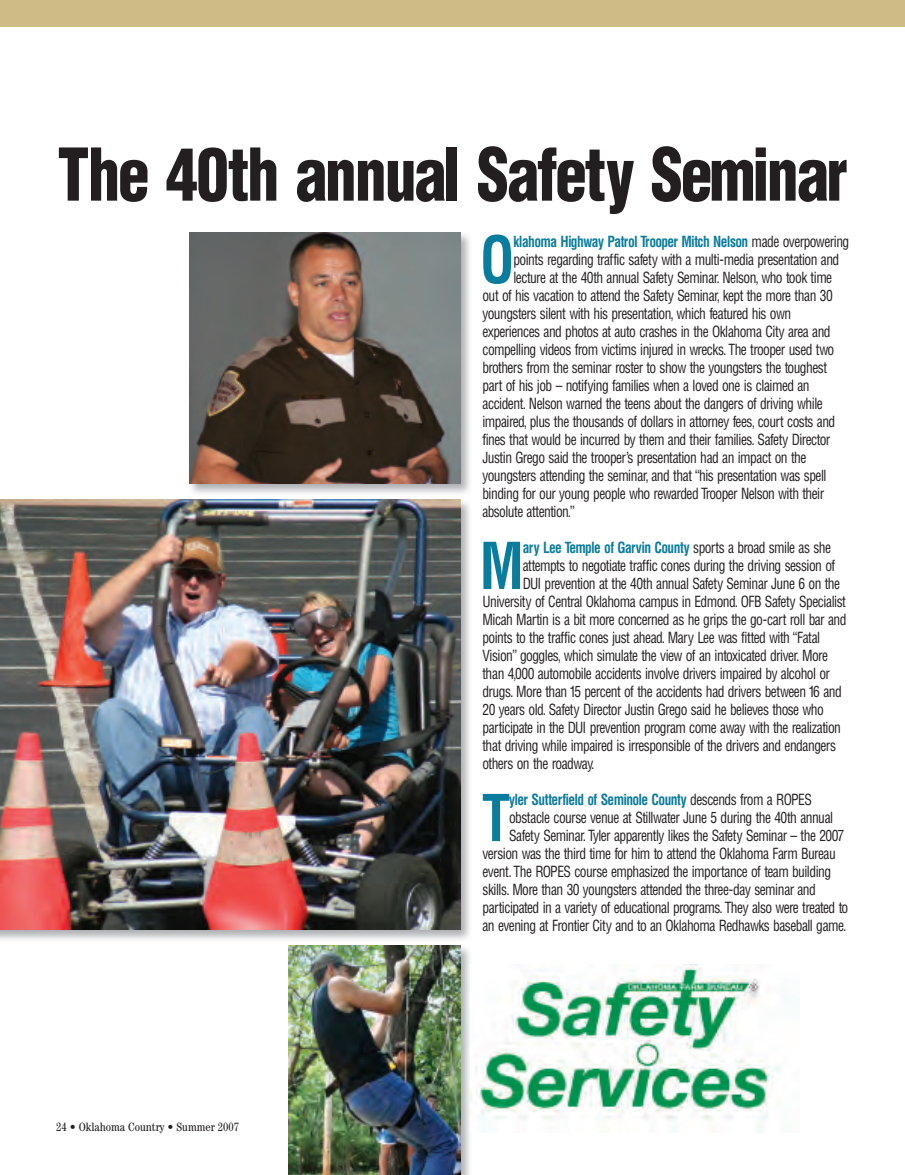
<style>
.page{position:relative;width:905px;height:1175px;background:#fff}
.page>*{position:absolute;margin:0;border:0;box-sizing:border-box;transform-origin:0 0}
.t1{font:900 condensed 70.95px "Helvetica";letter-spacing:-.035em;color:#231f20;scale:.9 1}
.t2{font:700 condensed 63px "Helvetica";color:#0a7c9d;scale:.9 1}
.t3{font:condensed 15px "Helvetica";letter-spacing:-.04em;color:#231f20;scale:.9 1}
.t4{font:700 condensed 15px "Helvetica";letter-spacing:-.045em;color:#0a7c9d;scale:.9 1}
.t5{font:condensed 12px "Century";color:#231f20}
.s1{font-weight:400;color:#231f20}
</style>
<div class="page">
<img style="left:0;top:232px;width:470px;height:942px">
<div style="left:0;top:0;width:904px;height:27px;background:#cfbb86"></div>
<img style="left:189px;top:232px;width:271px;height:252px">
<img style="left:289px;top:945px;width:171px;height:229px">
<img style="left:470px;top:964px;width:311px;height:168px">
<img style="left:0;top:500px;width:460px;height:429px">
<h1 class="t1" style="left:57px;top:147px;width:879px">The 40th annual Safety Seminar</h1>
<p class="t5" style="left:56px;top:1122px;width:184px">24 • Oklahoma Country • Summer 2007</p>
<h2 class="t2" style="left:480px;top:224px;width:40px">O</h2>
<p class="t4" style="left:513px;top:233px;width:375px">klahoma Highway Patrol Trooper Mitch Nelson <span class="s1">made overpowering</span></p>
<p class="t3" style="left:513px;top:251px;width:363px">points regarding traffic safety with a multi-media presentation and</p>
<p class="t3" style="left:513px;top:269px;width:356px">lecture at the 40th annual Safety Seminar. Nelson, who took time</p>
<p class="t3" style="left:482px;top:287px;width:390px">out of his vacation to attend the Safety Seminar, kept the more than 30</p>
<p class="t3" style="left:482px;top:305px;width:344px">youngsters silent with his presentation, which featured his own</p>
<p class="t3" style="left:482px;top:323px;width:388px">experiences and photos at auto crashes in the Oklahoma City area and</p>
<p class="t3" style="left:482px;top:341px;width:392px">compelling videos from victims injured in wrecks. The trooper used two</p>
<p class="t3" style="left:482px;top:359px;width:384px">brothers from the seminar roster to show the youngsters the toughest</p>
<p class="t3" style="left:482px;top:377px;width:365px">part of his job – notifying families when a loved one is claimed an</p>
<p class="t3" style="left:482px;top:395px;width:380px">accident. Nelson warned the teens about the dangers of driving while</p>
<p class="t3" style="left:482px;top:413px;width:393px">impaired, plus the thousands of dollars in attorney fees, court costs and</p>
<p class="t3" style="left:482px;top:431px;width:388px">fines that would be incurred by them and their families. Safety Director</p>
<p class="t3" style="left:482px;top:449px;width:361px">Justin Grego said the trooper’s presentation had an impact on the</p>
<p class="t3" style="left:482px;top:467px;width:384px">youngsters attending the seminar, and that “his presentation was spell</p>
<p class="t3" style="left:482px;top:485px;width:381px">binding for our young people who rewarded Trooper Nelson with their</p>
<p class="t3" style="left:482px;top:503px;width:104px">absolute attention.”</p>
<h2 class="t2" style="left:479px;top:530px;width:50px">M</h2>
<p class="t4" style="left:523px;top:539px;width:344px">ary Lee Temple of Garvin County <span class="s1">sports a broad smile as she</span></p>
<p class="t3" style="left:523px;top:557px;width:348px">attempts to negotiate traffic cones during the driving session of</p>
<p class="t3" style="left:523px;top:575px;width:354px">DUI prevention at the 40th annual Safety Seminar June 6 on the</p>
<p class="t3" style="left:482px;top:593px;width:405px">University of Central Oklahoma campus in Edmond. OFB Safety Specialist</p>
<p class="t3" style="left:482px;top:611px;width:406px">Micah Martin is a bit more concerned as he grips the go-cart roll bar and</p>
<p class="t3" style="left:482px;top:629px;width:377px">points to the traffic cones just ahead. Mary Lee was fitted with “Fatal</p>
<p class="t3" style="left:482px;top:647px;width:385px">Vision” goggles, which simulate the view of an intoxicated driver. More</p>
<p class="t3" style="left:482px;top:665px;width:387px">than 4,000 automobile accidents involve drivers impaired by alcohol or</p>
<p class="t3" style="left:482px;top:683px;width:400px">drugs. More than 15 percent of the accidents had drivers between 16 and</p>
<p class="t3" style="left:482px;top:701px;width:381px">20 years old. Safety Director Justin Grego said he believes those who</p>
<p class="t3" style="left:482px;top:719px;width:400px">participate in the DUI prevention program come away with the realization</p>
<p class="t3" style="left:482px;top:737px;width:394px">that driving while impaired is irresponsible of the drivers and endangers</p>
<p class="t3" style="left:482px;top:755px;width:126px">others on the roadway.</p>
<h2 class="t2" style="left:482px;top:782px;width:33px">T</h2>
<p class="t4" style="left:509px;top:791px;width:338px">yler Sutterfield of Seminole County <span class="s1">descends from a ROPES</span></p>
<p class="t3" style="left:509px;top:809px;width:361px">obstacle course venue at Stillwater June 5 during the 40th annual</p>
<p class="t3" style="left:509px;top:827px;width:374px">Safety Seminar. Tyler apparently likes the Safety Seminar – the 2007</p>
<p class="t3" style="left:482px;top:845px;width:394px">version was the third time for him to attend the Oklahoma Farm Bureau</p>
<p class="t3" style="left:482px;top:863px;width:389px">event. The ROPES course emphasized the importance of team building</p>
<p class="t3" style="left:482px;top:881px;width:372px">skills. More than 30 youngsters attended the three-day seminar and</p>
<p class="t3" style="left:482px;top:899px;width:408px">participated in a variety of educational programs. They also were treated to</p>
<p class="t3" style="left:482px;top:917px;width:406px">an evening at Frontier City and to an Oklahoma Redhawks baseball game.</p>
</div>
